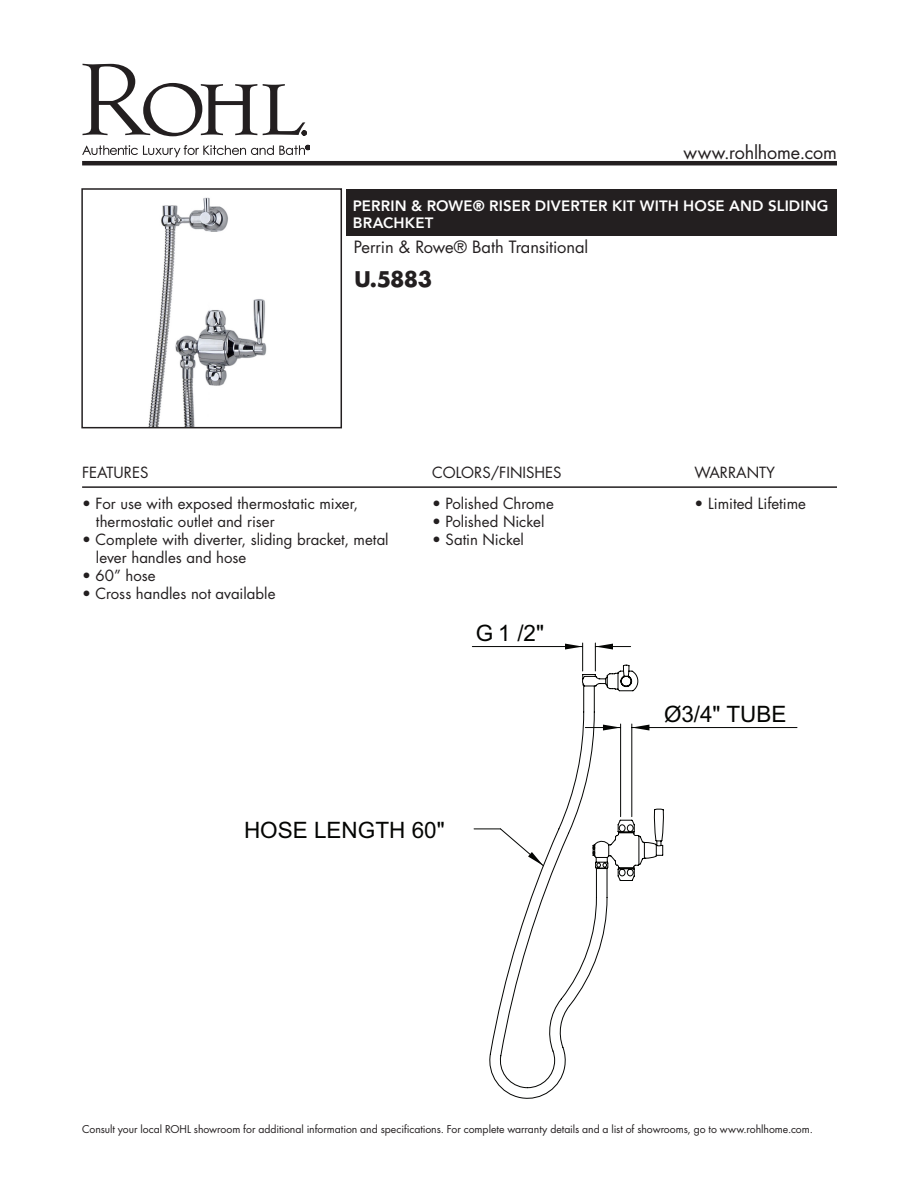
<style>
.page{position:relative;width:918px;height:1188px;background:#fff}
.page>*{position:absolute;margin:0;border:0;box-sizing:border-box;transform-origin:0 0}
.t1{font:22.65px "Arial";color:#040503}
.Product_Info_Nest{font:700 21px "Futura";color:#231f20}
.t2{font:18px "Futura";letter-spacing:-.005em;color:#231f20}
.t3{font:16.5px "Futura";letter-spacing:-.01em;color:#231f20}
.Product_Info_Nest-2{font:15px "Futura";color:#231f20}
.Product_Title_Bar{font:800 15px/16.5px "Avenir";letter-spacing:.01em;color:#fff}
.Suggested_Retail_Pri{font:15px "Futura";color:#231f20}
.t4{font:10.5px "Futura";letter-spacing:-.005em;color:#231f20}
</style>
<div class="page">
<svg style="left:474px;top:828px;width:13px;height:2px"></svg>
<svg style="left:487px;top:664px;width:177px;height:435px"></svg>
<svg style="left:644px;top:840px;width:20px;height:19px"></svg>
<svg style="left:565px;top:643px;width:18px;height:28px"></svg>
<svg style="left:595px;top:643px;width:18px;height:28px"></svg>
<hr style="left:472px;top:646px;width:111px;height:1px;background:#040503">
<hr style="left:595px;top:646px;width:36px;height:1px;background:#040503">
<svg style="left:633px;top:725px;width:16px;height:6px"></svg>
<svg style="left:603px;top:725px;width:17px;height:6px"></svg>
<hr style="left:632px;top:724px;width:1px;height:93px;background:#040503">
<hr style="left:620px;top:724px;width:1px;height:93px;background:#040503">
<hr style="left:632px;top:727px;width:165px;height:1px;background:#040503">
<hr style="left:585px;top:727px;width:36px;height:1px;background:#040503">
<svg style="left:82px;top:64px;width:175px;height:72px"></svg>
<svg style="left:263px;top:84px;width:44px;height:51px"></svg>
<svg style="left:82px;top:145px;width:228px;height:12px"></svg>
<hr style="left:82px;top:161px;width:755px;height:4px;background:#231f20">
<hr style="left:82px;top:486px;width:755px;height:2px;background:#231f20">
<div style="left:346px;top:189px;width:491px;height:46px;background:#231f20"></div>
<img style="left:148px;top:197px;width:119px;height:228px">
<div style="left:81px;top:188px;width:261px;height:240px;border:2px solid #231f20"></div>
<p class="t2" style="left:683px;top:140px;width:155px">www.rohlhome.com</p>
<p class="Product_Title_Bar" style="left:353px;top:197px;width:477px">PERRIN &amp; ROWE® RISER DIVERTER KIT WITH HOSE AND SLIDING<br>BRACHKET</p>
<p class="t3" style="left:354px;top:236px;width:236px">Perrin &amp; Rowe® Bath Transitional</p>
<p class="Product_Info_Nest" style="left:354px;top:264px;width:79px">U.5883</p>
<p class="Product_Info_Nest-2" style="left:82px;top:462px;width:68px">FEATURES</p>
<p class="Product_Info_Nest-2" style="left:82px;top:494px;width:278px">• For use with exposed thermostatic mixer,</p>
<p class="Product_Info_Nest-2" style="left:96px;top:512px;width:180px">thermostatic outlet and riser</p>
<p class="Product_Info_Nest-2" style="left:82px;top:530px;width:308px">• Complete with diverter, sliding bracket, metal</p>
<p class="Product_Info_Nest-2" style="left:96px;top:548px;width:152px">lever handles and hose</p>
<p class="Product_Info_Nest-2" style="left:82px;top:566px;width:75px">• 60” hose</p>
<p class="Product_Info_Nest-2" style="left:82px;top:584px;width:195px">• Cross handles not available</p>
<p class="Product_Info_Nest-2" style="left:432px;top:462px;width:131px">COLORS/FINISHES</p>
<p class="Suggested_Retail_Pri" style="left:432px;top:494px;width:123px">• Polished Chrome</p>
<p class="Suggested_Retail_Pri" style="left:432px;top:512px;width:114px">• Polished Nickel</p>
<p class="Suggested_Retail_Pri" style="left:432px;top:530px;width:94px">• Satin Nickel</p>
<p class="t1" style="left:476px;top:618px;width:49px">G /</p>
<p class="t1" style="left:498px;top:618px;width:47px">1 2"</p>
<p class="t1" style="left:244px;top:815px;width:202px">HOSE LENGTH 60"</p>
<p class="Product_Info_Nest-2" style="left:695px;top:462px;width:82px">WARRANTY</p>
<p class="Product_Info_Nest-2" style="left:695px;top:494px;width:113px">• Limited Lifetime</p>
<p class="t1" style="left:664px;top:700px;width:124px">Ø3/4" TUBE</p>
<p class="t4" style="left:82px;top:1121px;width:732px">Consult your local ROHL showroom for additional information and specifications. For complete warranty details and a list of showrooms, go to www.rohlhome.com.</p>
</div>
